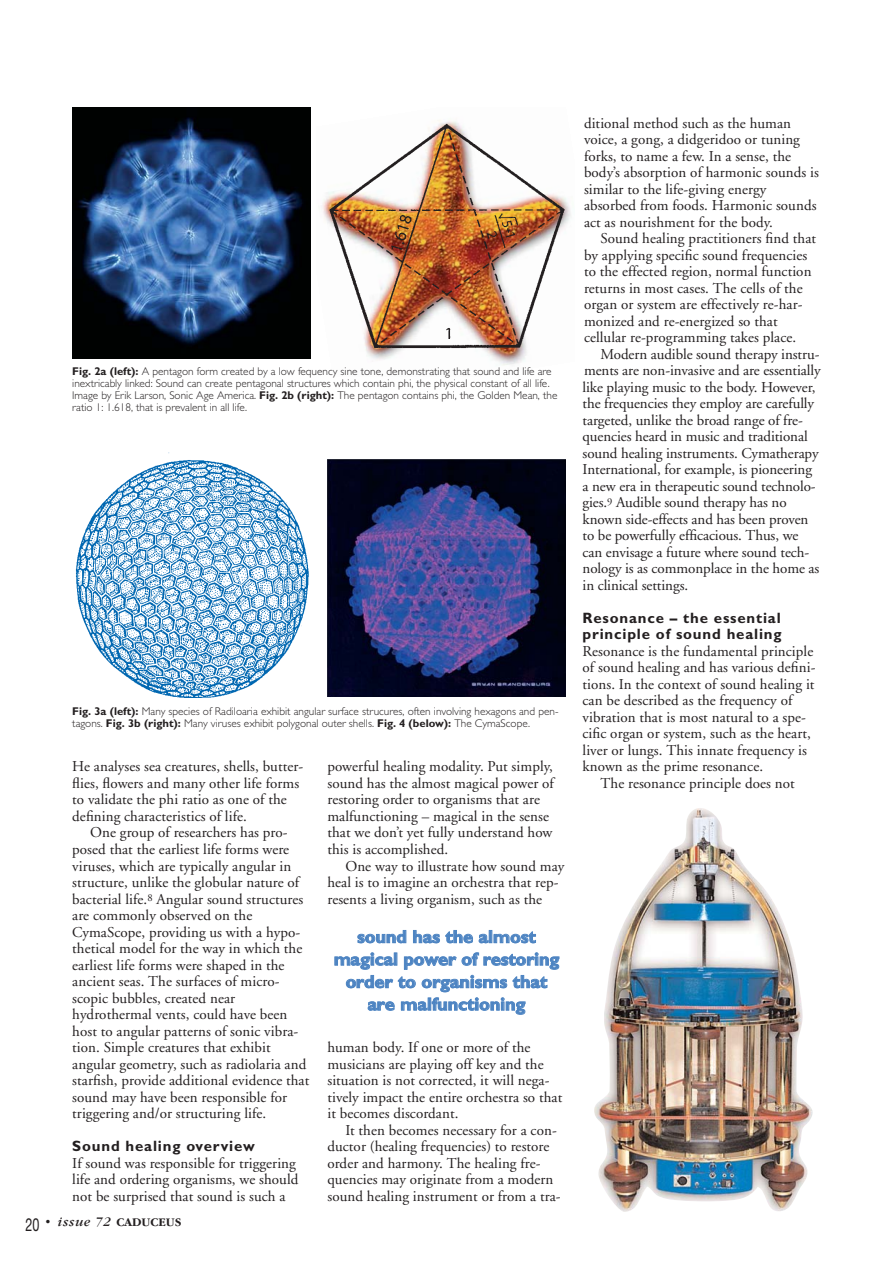
<style>
.page{position:relative;width:893px;height:1263px;background:#fff}
.page>*{position:absolute;margin:0;border:0;box-sizing:border-box;transform-origin:0 0}
.t1{font:700 18px/22.5px "Gill Sans";color:#4d84c2;text-align:center}
.t2{font:15px/16.5px "Adobe Garamond";letter-spacing:.005em;color:#231f20}
.t3{font:700 15px/16.5px "Gill Sans";letter-spacing:.055em;color:#231f20}
.t4{font:700 12px "Garamond IT Cby BT";color:#231f20}
.t5{font:300 11.25px/12px "Gill Sans";color:#231f20}
.s1{font-weight:700}
.s2{font-family:"Helvetica Neue";font-weight:400;font-size:18px}
.s3{font-weight:400;font-style:italic;font-size:13.5px}
</style>
<div class="page">
<img style="left:327px;top:459px;width:239px;height:238px">
<img style="left:594px;top:808px;width:219px;height:404px">
<img style="left:72px;top:108px;width:238px;height:251px">
<img style="left:310px;top:120px;width:261px;height:245px">
<img style="left:75px;top:452px;width:234px;height:246px">
<p class="t5" style="left:72px;top:366px;width:487px"><span class="s1">Fig. 2a (left):</span> A pentagon form created by a low fequency sine tone, demonstrating that sound and life are inextricably linked: Sound can create pentagonal structures which contain phi, the physical constant of all life.<br>Image by Erik Larson, Sonic Age America. <span class="s1">Fig. 2b (right):</span> The pentagon contains phi, the Golden Mean, the ratio 1: 1.618, that is prevalent in all life.</p>
<p class="t5" style="left:72px;top:706px;width:488px"><span class="s1">Fig. 3a (left):</span> Many species of Radiloaria exhibit angular surface strucures, often involving hexagons and pen&shy;tagons. <span class="s1">Fig. 3b (right):</span> Many viruses exhibit polygonal outer shells. <span class="s1">Fig. 4 (below):</span> The CymaScope.</p>
<p class="t2" style="left:72px;top:760px;width:232px">He analyses sea creatures, shells, butter&shy;flies, flowers and many other life forms to validate the phi ratio as one of the defining characteristics of life.</p>
<p class="t2" style="left:72px;top:826px;width:239px;text-indent:18px">One group of researchers has pro&shy;posed that the earliest life forms were viruses, which are typically angular in structure, unlike the globular nature of bacterial life.<sup>8</sup> Angular sound structures are commonly observed on the CymaScope, providing us with a hypo&shy;thetical model for the way in which the earliest life forms were shaped in the ancient seas. The surfaces of micro&shy;scopic bubbles, created near hydrothermal vents, could have been host to angular patterns of sonic vibra&shy;tion. Simple creatures that exhibit angular geometry, such as radiolaria and starfish, provide additional evidence that sound may have been responsible for triggering and/or structuring life.</p>
<p class="t3" style="left:72px;top:1139px;width:184px">Sound healing overview</p>
<p class="t2" style="left:72px;top:1156px;width:228px">If sound was responsible for triggering life and ordering organisms, we should not be surprised that sound is such a</p>
<p class="t4" style="left:26px;top:1217px;width:158px"><span class="s2">20</span> • <span class="s3">issue 72</span> CADUCEUS</p>
<p class="t2" style="left:327px;top:760px;width:228px">powerful healing modality. Put simply, sound has the almost magical power of restoring order to organisms that are malfunctioning – magical in the sense that we don’t yet fully understand how this is accomplished.</p>
<p class="t2" style="left:327px;top:859px;width:239px;text-indent:18px">One way to illustrate how sound may heal is to imagine an orchestra that rep&shy;resents a living organism, such as the</p>
<p class="t1" style="left:334px;top:927px;width:227px">sound has the almost magical power of restoring order to organisms that are malfunctioning</p>
<p class="t2" style="left:327px;top:1040px;width:236px">human body. If one or more of the musicians are playing off key and the situation is not corrected, it will nega&shy;tively impact the entire orchestra so that it becomes discordant.</p>
<p class="t2" style="left:327px;top:1123px;width:235px;text-indent:18px">It then becomes necessary for a con&shy;ductor (healing frequencies) to restore order and harmony. The healing fre&shy;quencies may originate from a modern sound healing instrument or from a tra-</p>
<p class="t2" style="left:584px;top:116px;width:236px">ditional method such as the human voice, a gong, a didgeridoo or tuning forks, to name a few. In a sense, the body’s absorption of harmonic sounds is similar to the life-giving energy absorbed from foods. Harmonic sounds act as nourishment for the body.</p>
<p class="t2" style="left:584px;top:232px;width:234px;text-indent:17px">Sound healing practitioners find that by applying specific sound frequencies to the effected region, normal function returns in most cases. The cells of the organ or system are effectively re-har&shy;monized and re-energized so that cellular re-programming takes place.</p>
<p class="t2" style="left:583px;top:347px;width:240px;text-indent:18px">Modern audible sound therapy instru&shy;ments are non-invasive and are essentially like playing music to the body. However, the frequencies they employ are carefully targeted, unlike the broad range of fre&shy;quencies heard in music and traditional sound healing instruments. Cymatherapy International, for example, is pioneering a new era in therapeutic sound technolo&shy;gies.<sup>9</sup> Audible sound therapy has no known side-effects and has been proven to be powerfully efficacious. Thus, we can envisage a future where sound tech&shy;nology is as commonplace in the home as in clinical settings.</p>
<p class="t3" style="left:583px;top:611px;width:201px">Resonance – the essential principle of sound healing</p>
<p class="t2" style="left:583px;top:644px;width:234px">Resonance is the fundamental principle of sound healing and has various defini&shy;tions. In the context of sound healing it can be described as the frequency of vibration that is most natural to a spe&shy;cific organ or system, such as the heart, liver or lungs. This innate frequency is known as the prime resonance.</p>
<p class="t2" style="left:601px;top:776px;width:196px">The resonance principle does not</p>
</div>
